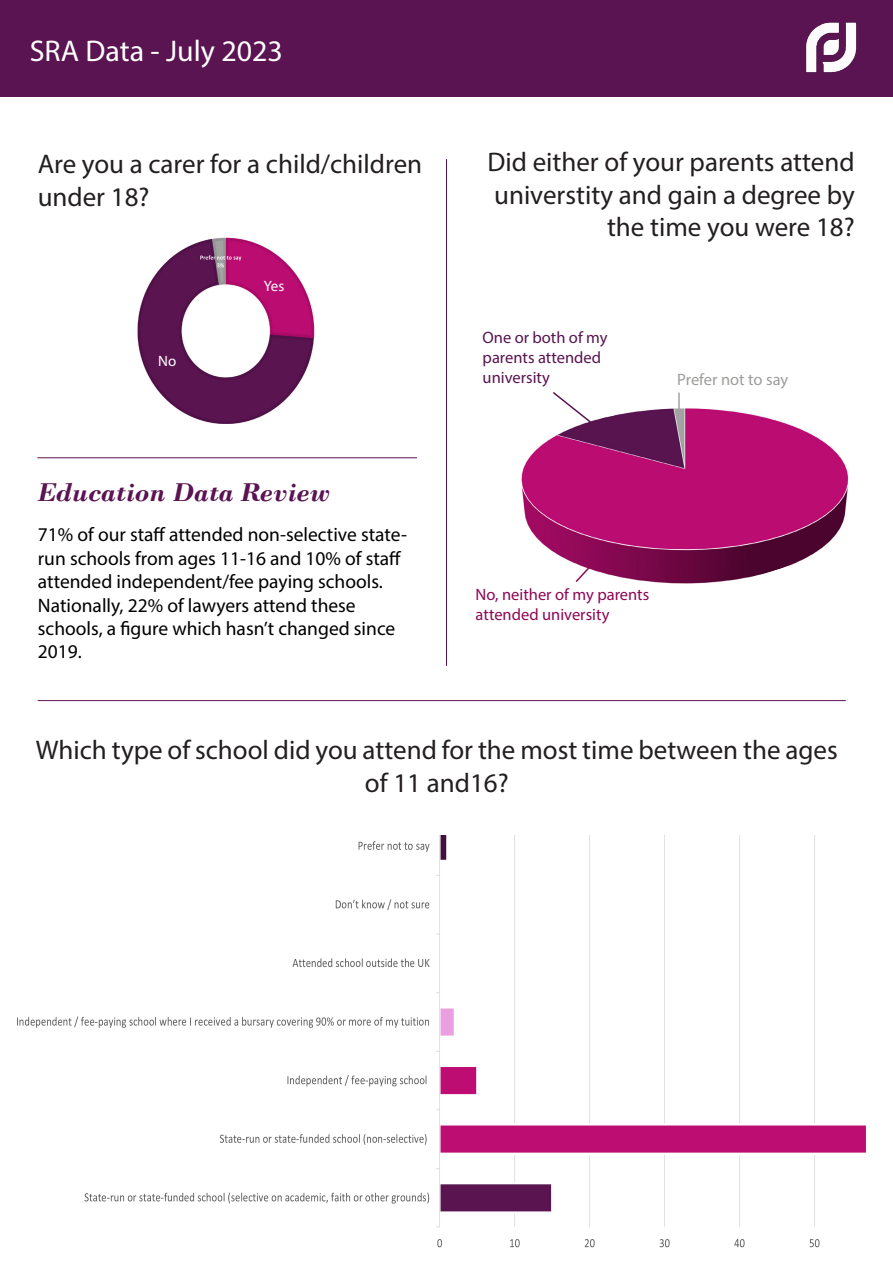
<style>
.page{position:relative;width:893px;height:1263px;background:#fff}
.page>*{position:absolute;margin:0;border:0;box-sizing:border-box;transform-origin:0 0}
.t1{font:30px "Myriad Pro";color:#fff}
.t2{font:27px/32.4px "Myriad Pro";color:#231f20;text-align:center}
.t3{font:italic 700 27px "Bodoni";color:#5a1451}
.t4{font:19.5px/23.4px "Myriad Pro";color:#000}
.t5{font:16.5px/19.8px "Myriad Pro";color:#8d0855}
.t6{font:16.5px/19.8px "Myriad Pro";color:#581450}
.t7{font:16.5px "Myriad Pro";letter-spacing:-.005em;color:#9d9d9c}
.t8{font:15px "Myriad Pro";color:#fff}
</style>
<div class="page">
<img style="left:137px;top:237px;width:178px;height:186px">
<img style="left:17px;top:835px;width:849px;height:413px">
<hr style="left:38px;top:700px;width:808px;height:1px;background:#5a1451">
<hr style="left:446px;top:159px;width:1px;height:507px;background:#5a1451">
<hr style="left:37px;top:457px;width:380px;height:1px;background:#5a1451">
<img style="left:521px;top:408px;width:328px;height:176px">
<svg style="left:735px;top:560px;width:114px;height:24px"></svg>
<svg style="left:574px;top:565px;width:18px;height:19px"></svg>
<svg style="left:521px;top:392px;width:93px;height:39px"></svg>
<hr style="left:678px;top:393px;width:2px;height:21px;background:#a3a3a3">
<div style="left:266px;top:280px;width:18px;height:6px;background:#bb0c72"></div>
<div style="left:173px;top:368px;width:19px;height:21px;background:#5a1450"></div>
<div style="left:0;top:0;width:893px;height:97px;background:#5a1451"></div>
<img style="left:806px;top:22px;width:51px;height:51px">
<p class="t1" style="left:30px;top:32px;width:255px">SRA Data - July 2023</p>
<p class="t2" style="left:38px;top:148px;width:386px;text-align:left">Are you a carer for a child/children under 18?</p>
<p class="t8" style="left:158px;top:352px;width:20px">No</p>
<p class="t8" style="left:264px;top:277px;width:22px">Yes</p>
<p class="t3" style="left:37px;top:476px;width:295px">Education Data Review</p>
<p class="t4" style="left:38px;top:523px;width:371px">71% of our staff attended non-selective state&shy;run schools from ages 11-16 and 10% of staff attended independent/fee paying schools.<br>Nationally, 22% of lawyers attend these schools, a figure which hasn’t changed since 2019.</p>
<p class="t2" style="left:487px;top:146px;width:369px;text-align:right">Did either of your parents attend universtity and gain a degree by the time you were 18?</p>
<p class="t6" style="left:483px;top:327px;width:126px">One or both of my parents attended university</p>
<p class="t7" style="left:677px;top:370px;width:112px">Prefer not to say</p>
<p class="t5" style="left:476px;top:584px;width:175px">No, neither of my parents attended university</p>
<p class="t2" style="left:36px;top:733px;width:803px">Which type of school did you attend for the most time between the ages of 11 and16?</p>
</div>
